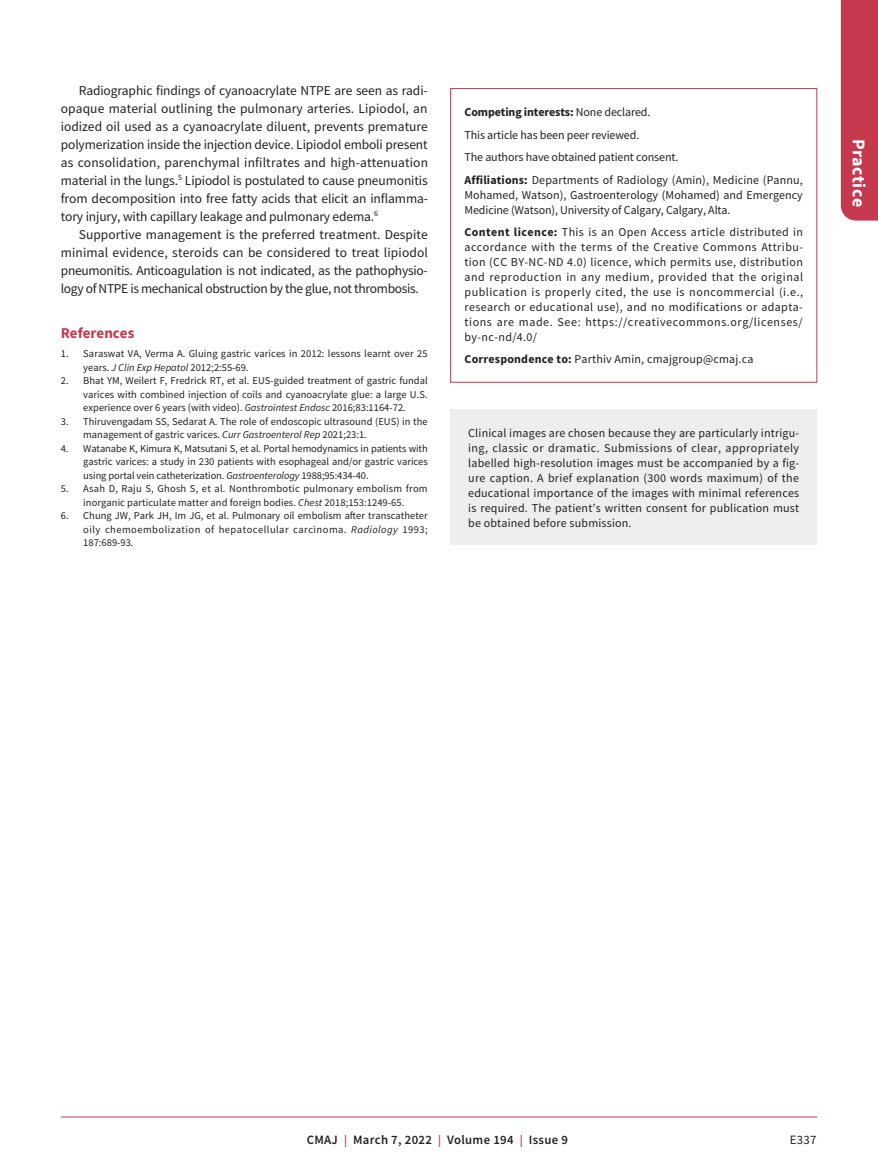
<style>
.page{position:relative;width:878px;height:1175px;background:#fff}
.page>*{position:absolute;margin:0;border:0;box-sizing:border-box;transform-origin:0 0}
.t1{font:700 18px "Source Sans Pro";letter-spacing:.025em;color:#fff}
.t2{font:700 15px "Source Sans Pro";color:#c5384e}
.t3{font:13.5px/18px "Source Sans Pro";letter-spacing:-.02em;color:#231f20;text-align:justify}
.t4{font:600 12.75px "Source Sans Pro";letter-spacing:.025em;color:#231f20}
.t5{font:12.75px "Source Sans Pro";color:#231f20}
.t6{font:12px/15px "Source Sans Pro";letter-spacing:.01em;color:#231f20;text-align:justify}
.t7{font:12px/22.5px "Source Sans Pro";letter-spacing:-.01em;color:#231f20}
.t8{font:10.5px/13.5px "Source Sans Pro";letter-spacing:.005em;color:#231f20;text-align:justify}
.s1{font-style:italic}
.s2{font-weight:700}
.s3{font-size:12px;color:#c5384e}
</style>
<div class="page">
<div style="left:840px;top:0;width:38px;height:220px;background:#c5384e"></div>
<hr style="left:61px;top:1116px;width:756px;height:1px;background:#c5384e">
<div style="left:450px;top:88px;width:367px;height:294px;border:1px solid #c5384e"></div>
<div style="left:450px;top:410px;width:367px;height:134px;background:#eeeeef"></div>
<p class="t3" style="left:61px;top:81px;width:369px;text-indent:18px">Radiographic findings of cyanoacrylate NTPE are seen as radi&shy;opaque material outlining the pulmonary arteries. Lipiodol, an iodized oil used as a cyanoacrylate diluent, prevents premature polymerization inside the injection device. Lipiodol emboli present as consolidation, parenchymal infiltrates and high-attenuation material in the lungs.<sup>5</sup> Lipiodol is postulated to cause pneumonitis from decomposition into free fatty acids that elicit an inflamma&shy;tory injury, with capillary leakage and pulmonary edema.<sup>6</sup></p>
<p class="t3" style="left:61px;top:225px;width:368px;text-indent:18px">Supportive management is the preferred treatment. Despite minimal evidence, steroids can be considered to treat lipiodol pneumonitis. Anticoagulation is not indicated, as the pathophysio&shy;logy of NTPE is mechanical obstruction by the glue, not thrombosis.</p>
<h2 class="t2" style="left:61px;top:322px;width:75px">References</h2>
<p class="t8" style="left:83px;top:347px;width:346px;text-indent:-23px">1. Saraswat VA, Verma A. Gluing gastric varices in 2012: lessons learnt over 25 years. <span class="s1">J Clin Exp Hepatol</span> 2012;2:55-69.</p>
<p class="t8" style="left:83px;top:374px;width:346px;text-indent:-23px">2. Bhat YM, Weilert F, Fredrick RT, et al. EUS-guided treatment of gastric fundal varices with combined injection of coils and cyanoacrylate glue: a large U.S. experience over 6 years (with video). <span class="s1">Gastrointest Endosc</span> 2016;83:1164-72.</p>
<p class="t8" style="left:83px;top:414px;width:346px;text-indent:-22px">3. Thiruvengadam SS, Sedarat A. The role of endoscopic ultrasound (EUS) in the management of gastric varices. <span class="s1">Curr Gastroenterol Rep</span> 2021;23:1.</p>
<p class="t8" style="left:83px;top:441px;width:346px;text-indent:-23px">4. Watanabe K, Kimura K, Matsutani S, et al. Portal hemodynamics in patients with gastric varices: a study in 230 patients with esophageal and/or gastric varices using portal vein catheterization. <span class="s1">Gastroenterology</span> 1988;95:434-40.</p>
<p class="t8" style="left:61px;top:482px;width:368px;text-align:center">5. Asah D, Raju S, Ghosh S, et al. Nonthrombotic pulmonary embolism from inorganic particulate matter and foreign bodies. <span class="s1">Chest</span> 2018;153:1249-65.</p>
<p class="t8" style="left:83px;top:509px;width:346px;text-indent:-23px">6. Chung JW, Park JH, Im JG, et al. Pulmonary oil embolism after transcatheter oily chemoembolization of hepatocellular carcinoma. <span class="s1">Radiology</span> 1993; 187:689-93.</p>
<p class="t7" style="left:464px;top:101px;width:340px"><span class="s2">Competing interests:</span> None declared.<br>This article has been peer reviewed.<br>The authors have obtained patient consent.<br><span class="s2">Affiliations:</span> Departments of Radiology (Amin), Medicine (Pannu,</p>
<p class="t6" style="left:464px;top:187px;width:340px">Mohamed, Watson), Gastroenterology (Mohamed) and Emergency<br>Medicine (Watson), University of Calgary, Calgary, Alta.</p>
<p class="t6" style="left:464px;top:224px;width:340px"><span class="s2">Content licence:</span> This is an Open Access article distributed in accordance with the terms of the Creative Commons Attribu&shy;tion (CC BY-NC-ND 4.0) licence, which permits use, distribution and reproduction in any medium, provided that the original publication is properly cited, the use is noncommercial (i.e., research or educational use), and no modifications or adapta&shy;tions are made. See: https://creativecommons.org/licenses/ by-nc-nd/4.0/</p>
<p class="t6" style="left:464px;top:351px;width:290px"><span class="s2">Correspondence to:</span> Parthiv Amin, cmajgroup@cmaj.ca</p>
<p class="t6" style="left:468px;top:425px;width:332px">Clinical images are chosen because they are particularly intrigu&shy;ing, classic or dramatic. Submissions of clear, appropriately labelled high-resolution images must be accompanied by a fig&shy;ure caption. A brief explanation (300 words maximum) of the educational importance of the images with minimal references is required. The patient’s written consent for publication must be obtained before submission.</p>
<h1 class="t1" style="left:871px;top:138px;width:70px;rotate:90deg">Practice</h1>
<p class="t4" style="left:307px;top:1131px;width:263px">CMAJ <span class="s3">|</span> March 7, 2022 <span class="s3">|</span> Volume 194 <span class="s3">|</span> Issue 9</p>
<p class="t5" style="left:789px;top:1132px;width:28px">E337</p>
</div>
